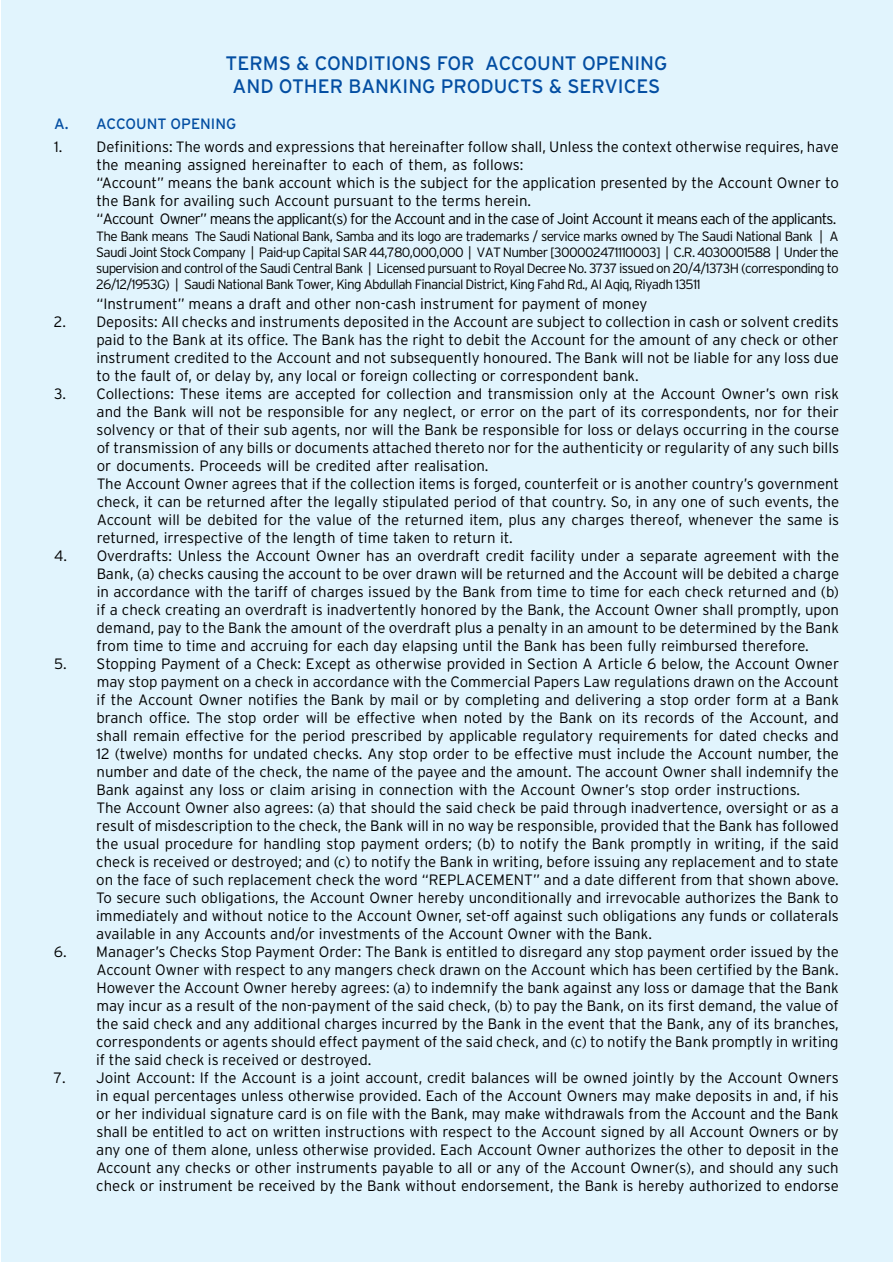
<style>
.page{position:relative;width:893px;height:1263px;background:#fff}
.page>*{position:absolute;margin:0;border:0;box-sizing:border-box;transform-origin:0 0}
.t1{font:19.5px/23.4px "Interstate";color:#034ea2;text-align:center}
.t2{font:300 15px/18px "Interstate";color:#000;text-align:justify}
.t3{font:15px "Interstate";color:#034ea2}
.t4{font:300 13.5px/16.2px "Interstate";letter-spacing:-.05em;color:#000;text-align:justify}
</style>
<div class="page">
<div style="left:1px;top:1px;width:891px;height:1261px;background:#e1f4fd"></div>
<h1 class="t1" style="left:226px;top:51px;width:443px">TERMS &amp; CONDITIONS FOR ACCOUNT OPENING<br>AND OTHER BANKING PRODUCTS &amp; SERVICES</h1>
<p class="t3" style="left:54px;top:115px;width:184px">A. ACCOUNT OPENING</p>
<p class="t2" style="left:96px;top:137px;width:744px;text-align:left;text-indent:-42px">1. Definitions: The words and expressions that hereinafter follow shall, Unless the context otherwise requires, have the meaning assigned hereinafter to each of them, as follows:<br>“Account” means the bank account which is the subject for the application presented by the Account Owner to the Bank for availing such Account pursuant to the terms herein.<br>“Account Owner” means the applicant(s) for the Account and in the case of Joint Account it means each of the applicants.</p>
<p class="t4" style="left:96px;top:228px;width:744px">The Bank means The Saudi National Bank, Samba and its logo are trademarks / service marks owned by The Saudi National Bank | A Saudi Joint Stock Company | Paid-up Capital SAR 44,780,000,000 | VAT Number [300002471110003] | C.R. 4030001588 | Under the supervision and control of the Saudi Central Bank | Licensed pursuant to Royal Decree No. 3737 issued on 20/4/1373H (corresponding to 26/12/1953G) | Saudi National Bank Tower, King Abdullah Financial District, King Fahd Rd., Al Aqiq, Riyadh 13511</p>
<p class="t2" style="left:96px;top:295px;width:553px">“Instrument” means a draft and other non-cash instrument for payment of money</p>
<p class="t2" style="left:96px;top:313px;width:744px;text-indent:-43px">2. Deposits: All checks and instruments deposited in the Account are subject to collection in cash or solvent credits paid to the Bank at its office. The Bank has the right to debit the Account for the amount of any check or other instrument credited to the Account and not subsequently honoured. The Bank will not be liable for any loss due to the fault of, or delay by, any local or foreign collecting or correspondent bank.</p>
<p class="t2" style="left:97px;top:385px;width:744px;text-align:left;text-indent:-43px">3. Collections: These items are accepted for collection and transmission only at the Account Owner’s own risk and the Bank will not be responsible for any neglect, or error on the part of its correspondents, nor for their solvency or that of their sub agents, nor will the Bank be responsible for loss or delays occurring in the course of transmission of any bills or documents attached thereto nor for the authenticity or regularity of any such bills or documents. Proceeds will be credited after realisation.<br>The Account Owner agrees that if the collection items is forged, counterfeit or is another country’s government check, it can be returned after the legally stipulated period of that country. So, in any one of such events, the Account will be debited for the value of the returned item, plus any charges thereof, whenever the same is returned, irrespective of the length of time taken to return it.</p>
<p class="t2" style="left:97px;top:547px;width:744px;text-indent:-42px">4. Overdrafts: Unless the Account Owner has an overdraft credit facility under a separate agreement with the Bank, (a) checks causing the account to be over drawn will be returned and the Account will be debited a charge in accordance with the tariff of charges issued by the Bank from time to time for each check returned and (b) if a check creating an overdraft is inadvertently honored by the Bank, the Account Owner shall promptly, upon demand, pay to the Bank the amount of the overdraft plus a penalty in an amount to be determined by the Bank from time to time and accruing for each day elapsing until the Bank has been fully reimbursed therefore.</p>
<p class="t2" style="left:96px;top:655px;width:744px;text-align:left;text-indent:-42px">5. Stopping Payment of a Check: Except as otherwise provided in Section A Article 6 below, the Account Owner may stop payment on a check in accordance with the Commercial Papers Law regulations drawn on the Account if the Account Owner notifies the Bank by mail or by completing and delivering a stop order form at a Bank branch office. The stop order will be effective when noted by the Bank on its records of the Account, and shall remain effective for the period prescribed by applicable regulatory requirements for dated checks and 12 (twelve) months for undated checks. Any stop order to be effective must include the Account number, the number and date of the check, the name of the payee and the amount. The account Owner shall indemnify the Bank against any loss or claim arising in connection with the Account Owner’s stop order instructions.<br>The Account Owner also agrees: (a) that should the said check be paid through inadvertence, oversight or as a result of misdescription to the check, the Bank will in no way be responsible, provided that the Bank has followed the usual procedure for handling stop payment orders; (b) to notify the Bank promptly in writing, if the said check is received or destroyed; and (c) to notify the Bank in writing, before issuing any replacement and to state on the face of such replacement check the word “REPLACEMENT” and a date different from that shown above.<br>To secure such obligations, the Account Owner hereby unconditionally and irrevocable authorizes the Bank to immediately and without notice to the Account Owner, set-off against such obligations any funds or collaterals available in any Accounts and/or investments of the Account Owner with the Bank.</p>
<p class="t2" style="left:96px;top:943px;width:744px;text-indent:-42px">6. Manager’s Checks Stop Payment Order: The Bank is entitled to disregard any stop payment order issued by the Account Owner with respect to any mangers check drawn on the Account which has been certified by the Bank.<br>However the Account Owner hereby agrees: (a) to indemnify the bank against any loss or damage that the Bank may incur as a result of the non-payment of the said check, (b) to pay the Bank, on its first demand, the value of the said check and any additional charges incurred by the Bank in the event that the Bank, any of its branches, correspondents or agents should effect payment of the said check, and (c) to notify the Bank promptly in writing if the said check is received or destroyed.</p>
<p class="t2" style="left:96px;top:1069px;width:744px;text-indent:-43px">7. Joint Account: If the Account is a joint account, credit balances will be owned jointly by the Account Owners in equal percentages unless otherwise provided. Each of the Account Owners may make deposits in and, if his or her individual signature card is on file with the Bank, may make withdrawals from the Account and the Bank shall be entitled to act on written instructions with respect to the Account signed by all Account Owners or by any one of them alone, unless otherwise provided. Each Account Owner authorizes the other to deposit in the Account any checks or other instruments payable to all or any of the Account Owner(s), and should any such check or instrument be received by the Bank without endorsement, the Bank is hereby authorized to endorse</p>
</div>
